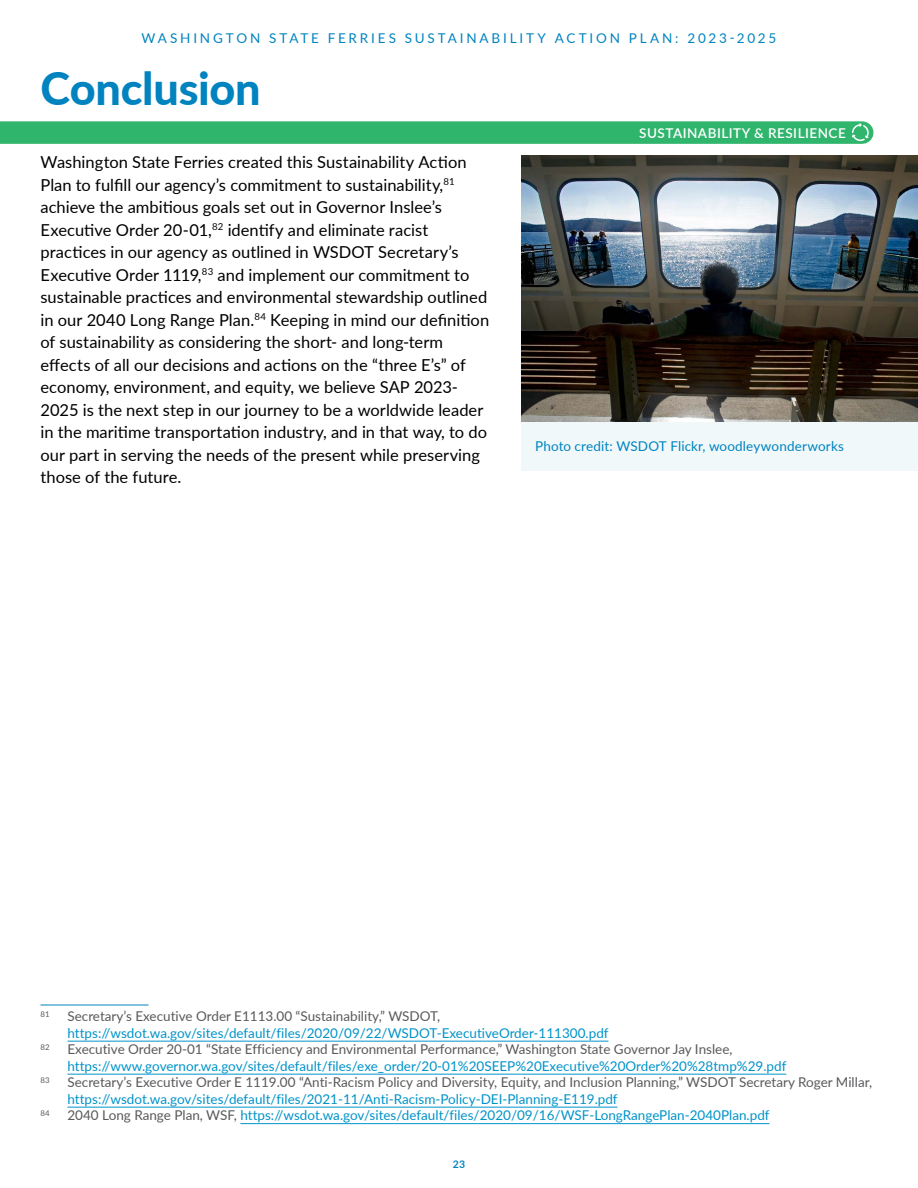
<style>
.page{position:relative;width:918px;height:1188px;background:#fff}
.page>*{position:absolute;margin:0;border:0;box-sizing:border-box;transform-origin:0 0}
.Chapter_Title{font:800 45px "Lato";letter-spacing:-.005em;color:#0083bf}
.Body_Copy{font:16.5px/22.5px "Lato";color:#000}
.Footnotes{font:13.5px/16.5px "Lato";color:#0093c9}
.Footnotes-2{font:13.5px/16.5px "Lato";color:#58595b}
.Sidebar_-_Body_Copy{font:13.5px "Lato";letter-spacing:.21em;color:#0083bf}
.Sidebar_-_Body_Copy-2{font:13.5px "Lato";letter-spacing:.01em;color:#0083bf}
.t1{font:600 13.5px "Lato";letter-spacing:.035em;color:#fff}
.t2{font:700 10.5px "Lato";color:#0083bf}
.Footnotes-3{font:7.8px "Lato";color:#58595b}
.s1{color:#58595b}
.s2{color:#0093c9}
</style>
<div class="page">
<hr style="left:40px;top:1005px;width:108px;height:1px;background:#0083bf">
<hr style="left:68px;top:1041px;width:540px;height:1px;background:#0093c9">
<hr style="left:68px;top:1074px;width:718px;height:1px;background:#0093c9">
<hr style="left:68px;top:1107px;width:550px;height:1px;background:#0093c9">
<hr style="left:240px;top:1123px;width:529px;height:1px;background:#0093c9">
<div style="left:522px;top:214px;width:396px;height:257px;background:#f0f8fa"></div>
<div style="left:0;top:121px;width:862px;height:23px;background:#30b56d"></div>
<svg style="left:852px;top:123px;width:17px;height:18px"></svg>
<img style="left:522px;top:156px;width:396px;height:266px">
<p class="Sidebar_-_Body_Copy" style="left:142px;top:29px;width:636px">WASHINGTON STATE FERRIES SUSTAINABILITY ACTION PLAN: 2023-2025</p>
<p class="Chapter_Title" style="left:40px;top:56px;width:222px">Conclusion</p>
<p class="Body_Copy" style="left:40px;top:150px;width:450px">Washington State Ferries created this Sustainability Action Plan to fulfill our agency’s commitment to sustainability,<sup>81 </sup>achieve the ambitious goals set out in Governor Inslee’s Executive Order 20-01,<sup>82</sup> identify and eliminate racist practices in our agency as outlined in WSDOT Secretary’s Executive Order 1119,<sup>83</sup> and implement our commitment to sustainable practices and environmental stewardship outlined in our 2040 Long Range Plan.<sup>84</sup> Keeping in mind our definition of sustainability as considering the short- and long-term effects of all our decisions and actions on the “three E’s” of economy, environment, and equity, we believe SAP 2023- 2025 is the next step in our journey to be a worldwide leader in the maritime transportation industry, and in that way, to do our part in serving the needs of the present while preserving those of the future.</p>
<p class="t1" style="left:639px;top:123px;width:208px">SUSTAINABILITY &amp; RESILIENCE</p>
<p class="Sidebar_-_Body_Copy-2" style="left:535px;top:436px;width:310px">Photo credit: WSDOT Flickr, woodleywonderworks</p>
<p class="Footnotes-3" style="left:40px;top:1009px;width:11px">81</p>
<p class="Footnotes" style="left:68px;top:1008px;width:543px"><span class="s1">Secretary’s Executive Order E1113.00 “Sustainability,” WSDOT, </span>https://wsdot.wa.gov/sites/default/files/2020/09/22/WSDOT-ExecutiveOrder-111300.pdf</p>
<p class="Footnotes-3" style="left:40px;top:1042px;width:11px">82</p>
<p class="Footnotes" style="left:68px;top:1041px;width:720px"><span class="s1">Executive Order 20-01 “State Efficiency and Environmental Performance,” Washington State Governor Jay Inslee, </span>https://www.governor.wa.gov/sites/default/files/exe_order/20-01%20SEEP%20Executive%20Order%20%28tmp%29.pdf</p>
<p class="Footnotes-3" style="left:40px;top:1075px;width:11px">83</p>
<p class="Footnotes-2" style="left:68px;top:1074px;width:806px">Secretary’s Executive Order E 1119.00 “Anti-Racism Policy and Diversity, Equity, and Inclusion Planning,” WSDOT Secretary Roger Millar, <span class="s2">https://wsdot.wa.gov/sites/default/files/2021-11/Anti-Racism-Policy-DEI-Planning-E119.pdf</span></p>
<p class="Footnotes-3" style="left:40px;top:1108px;width:11px">84</p>
<p class="Footnotes" style="left:68px;top:1107px;width:704px"><span class="s1">2040 Long Range Plan, WSF,</span> https://wsdot.wa.gov/sites/default/files/2020/09/16/WSF-LongRangePlan-2040Plan.pdf</p>
<p class="t2" style="left:453px;top:1156px;width:14px">23</p>
</div>
